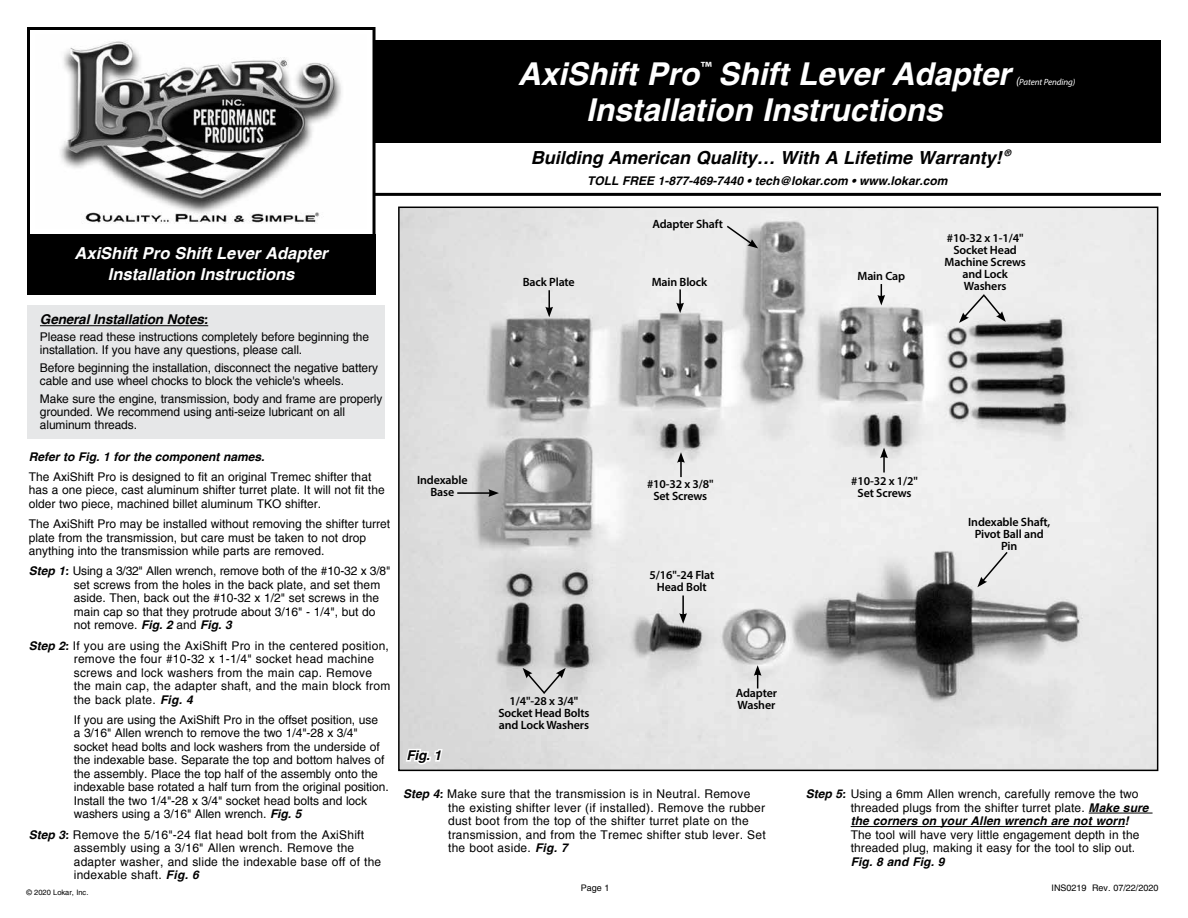
<style>
.page{position:relative;width:1188px;height:918px;background:#fff}
.page>*{position:absolute;margin:0;border:0;box-sizing:border-box;transform-origin:0 0}
.t1{font:italic 700 31.5px/36px "Helvetica";color:#fff;text-align:center}
.t2{font:italic 700 18px "Helvetica";color:#000}
.t3{font:600 18px "Myriad Pro";color:#fff}
.t4{font:italic 700 16.5px/21px "Helvetica";color:#fff;text-align:center}
.t5{font:italic 700 13.5px "Helvetica";letter-spacing:-.01em;color:#000}
.t6{font:12px/13.5px "Helvetica";color:#000}
.t7{font:12px/13.5px "Helvetica";letter-spacing:.02em;color:#000}
.t8{font:600 12px/12px "Myriad Pro";letter-spacing:-.01em;color:#000;text-align:center}
.t9{font:italic 700 12px "Helvetica";color:#000}
.t10{font:9px "Helvetica";color:#000}
.t11{font:italic 9px "Myriad Pro";letter-spacing:-.01em;color:#fff}
.t12{font:italic 700 9px "Helvetica";color:#000}
.t13{font:7.5px "Helvetica";color:#000}
.s1{font-size:12px}
.s2{font-weight:700;font-style:italic}
</style>
<div class="page">
<div style="left:27px;top:305px;width:358px;height:134px;background:#e6e7e8"></div>
<hr style="left:40px;top:325px;width:168px;height:1px;background:#000">
<div style="left:362px;top:41px;width:799px;height:102px;background:#000"></div>
<hr style="left:364px;top:193px;width:797px;height:3px;background:#000">
<img style="left:401px;top:210px;width:754px;height:558px">
<svg style="left:404px;top:747px;width:40px;height:20px"></svg>
<svg style="left:523px;top:668px;width:43px;height:27px"></svg>
<svg style="left:725px;top:224px;width:33px;height:24px"></svg>
<svg style="left:959px;top:293px;width:47px;height:30px"></svg>
<svg style="left:977px;top:550px;width:32px;height:37px"></svg>
<hr style="left:457px;top:492px;width:34px;height:2px;background:#000">
<svg style="left:488px;top:489px;width:11px;height:8px"></svg>
<svg style="left:545px;top:290px;width:8px;height:27px"></svg>
<hr style="left:682px;top:596px;width:2px;height:20px;background:#000">
<svg style="left:679px;top:613px;width:8px;height:11px"></svg>
<svg style="left:676px;top:289px;width:8px;height:24px"></svg>
<svg style="left:877px;top:284px;width:8px;height:21px"></svg>
<svg style="left:677px;top:452px;width:8px;height:25px"></svg>
<svg style="left:754px;top:665px;width:7px;height:23px"></svg>
<svg style="left:880px;top:448px;width:8px;height:24px"></svg>
<hr style="left:1089px;top:813px;width:64px;height:1px;background:#000">
<hr style="left:851px;top:826px;width:274px;height:1px;background:#000">
<div style="left:28px;top:28px;width:346px;height:263px;background:#fff"></div>
<img style="left:60px;top:41px;width:281px;height:183px">
<div style="left:27px;top:27px;width:349px;height:266px;border:3px solid #000"></div>
<div style="left:27px;top:234px;width:348px;height:60px;background:#000"></div>
<h1 class="t1" style="left:518px;top:56px;width:494px">AxiShift Pro Shift Lever Adapter<br>Installation Instructions</h1>
<h2 class="t3" style="left:701px;top:57px;width:13px">™</h2>
<p class="t11" style="left:1016px;top:76px;width:61px"><span class="s1">(</span>Patent Pending)</p>
<p class="t12" style="left:1004px;top:148px;width:8px">®</p>
<h2 class="t2" style="left:531px;top:147px;width:473px">Building American Quality… With A Lifetime Warranty!</h2>
<p class="t9" style="left:587px;top:174px;width:362px">TOLL FREE 1-877-469-7440 • tech@lokar.com • www.lokar.com</p>
<h3 class="t4" style="left:75px;top:243px;width:255px">AxiShift Pro Shift Lever Adapter<br>Installation Instructions</h3>
<p class="t5" style="left:40px;top:312px;width:170px">General Installation Notes:</p>
<p class="t6" style="left:40px;top:331px;width:331px;line-height:12.8px">Please read these instructions completely before beginning the installation. If you have any questions, please call.</p>
<p class="t6" style="left:40px;top:362px;width:340px;line-height:12.8px">Before beginning the installation, disconnect the negative battery cable and use wheel chocks to block the vehicle's wheels.</p>
<p class="t6" style="left:40px;top:393px;width:344px;line-height:12.8px">Make sure the engine, transmission, body and frame are properly grounded. We recommend using anti-seize lubricant on all aluminum threads.</p>
<p class="t9" style="left:29px;top:450px;width:237px">Refer to Fig. 1 for the component names.</p>
<p class="t6" style="left:29px;top:470px;width:357px">The AxiShift Pro is designed to fit an original Tremec shifter that has a one piece, cast aluminum shifter turret plate. It will not fit the older two piece, machined billet aluminum TKO shifter.</p>
<p class="t6" style="left:29px;top:517px;width:363px">The AxiShift Pro may be installed without removing the shifter turret plate from the transmission, but care must be taken to not drop anything into the transmission while parts are removed.</p>
<p class="t6" style="left:74px;top:565px;width:318px;text-indent:-45px"><span class="s2">Step 1:</span> Using a 3/32" Allen wrench, remove both of the #10-32 x 3/8" set screws from the holes in the back plate, and set them aside. Then, back out the #10-32 x 1/2" set screws in the main cap so that they protrude about 3/16" - 1/4", but do not remove. <span class="s2">Fig. 2</span> and <span class="s2">Fig. 3</span></p>
<p class="t7" style="left:74px;top:639px;width:318px;text-indent:-45px"><span class="s2">Step 2:</span> If you are using the AxiShift Pro in the centered position, remove the four #10-32 x 1-1/4" socket head machine screws and lock washers from the main cap. Remove the main cap, the adapter shaft, and the main block from the back plate. <span class="s2">Fig. 4</span></p>
<p class="t6" style="left:74px;top:713px;width:316px">If you are using the AxiShift Pro in the offset position, use<br>a 3/16" Allen wrench to remove the two 1/4"-28 x 3/4" socket head bolts and lock washers from the underside of the indexable base. Separate the top and bottom halves of the assembly. Place the top half of the assembly onto the indexable base rotated a half turn from the original position.<br>Install the two 1/4"-28 x 3/4" socket head bolts and lock washers using a 3/16" Allen wrench. <span class="s2">Fig. 5</span></p>
<p class="t7" style="left:74px;top:828px;width:309px;text-indent:-45px"><span class="s2">Step 3:</span> Remove the 5/16"-24 flat head bolt from the AxiShift assembly using a 3/16" Allen wrench. Remove the adapter washer, and slide the indexable base off of the indexable shaft. <span class="s2">Fig. 6</span></p>
<p class="t13" style="left:26px;top:888px;width:64px">© 2020 Lokar, Inc.</p>
<p class="t8" style="left:652px;top:218px;width:72px">Adapter Shaft</p>
<p class="t8" style="left:523px;top:276px;width:54px">Back Plate</p>
<p class="t8" style="left:652px;top:276px;width:57px">Main Block</p>
<p class="t8" style="left:417px;top:473px;width:52px">Indexable<br>Base</p>
<p class="t8" style="left:498px;top:695px;width:93px">1/4"-28 x 3/4"<br>Socket Head Bolts and Lock Washers</p>
<p class="t8" style="left:647px;top:478px;width:68px">#10-32 x 3/8"<br>Set Screws</p>
<p class="t8" style="left:650px;top:568px;width:66px">5/16"-24 Flat<br>Head Bolt</p>
<p class="t8" style="left:736px;top:687px;width:43px;text-align:left">Adapter<br>Washer</p>
<p class="t8" style="left:857px;top:270px;width:49px">Main Cap</p>
<p class="t8" style="left:945px;top:232px;width:83px">#10-32 x 1-1/4"<br>Socket Head<br>Machine Screws and Lock<br>Washers</p>
<p class="t8" style="left:851px;top:475px;width:68px">#10-32 x 1/2"<br>Set Screws</p>
<p class="t8" style="left:968px;top:515px;width:84px">Indexable Shaft,<br>Pivot Ball and<br>Pin</p>
<p class="t5" style="left:407px;top:748px;width:36px">Fig. 1</p>
<p class="t7" style="left:448px;top:787px;width:319px;text-indent:-45px"><span class="s2">Step 4:</span> Make sure that the transmission is in Neutral. Remove the existing shifter lever (if installed). Remove the rubber dust boot from the top of the shifter turret plate on the transmission, and from the Tremec shifter stub lever. Set the boot aside. <span class="s2">Fig. 7</span></p>
<p class="t6" style="left:851px;top:787px;width:299px;text-indent:-45px"><span class="s2">Step 5:</span> Using a 6mm Allen wrench, carefully remove the two threaded plugs from the shifter turret plate. <span class="s2">Make sure the corners on your Allen wrench are not worn!</span></p>
<p class="t6" style="left:851px;top:828px;width:290px">The tool will have very little engagement depth in the threaded plug, making it easy for the tool to slip out.</p>
<p class="t9" style="left:851px;top:855px;width:95px">Fig. 8 and Fig. 9</p>
<p class="t10" style="left:581px;top:883px;width:30px">Page 1</p>
<p class="t10" style="left:1052px;top:883px;width:108px">INS0219 Rev. 07/22/2020</p>
</div>
